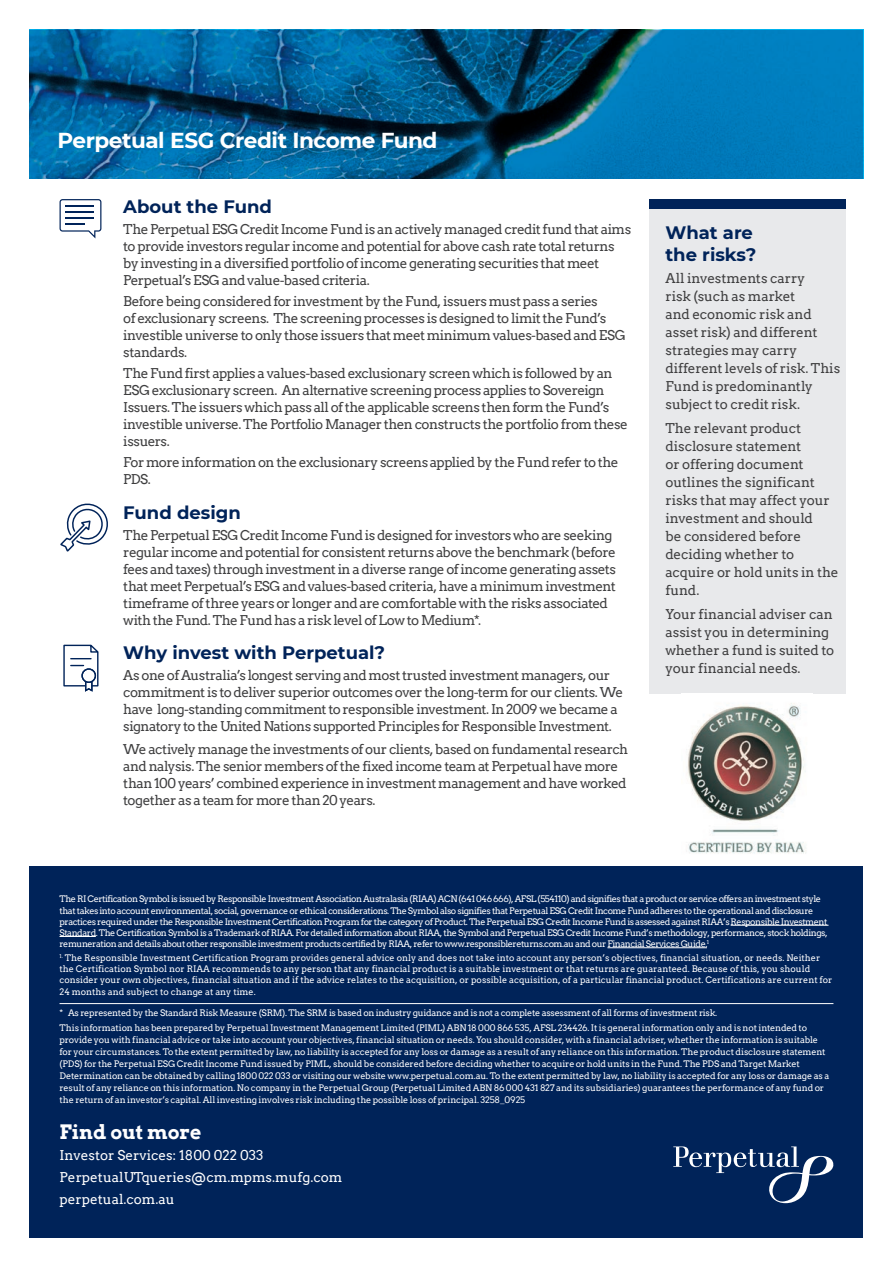
<style>
.page{position:relative;width:893px;height:1263px;background:#fff}
.page>*{position:absolute;margin:0;border:0;box-sizing:border-box;transform-origin:0 0}
.t1{font:700 21.6px "Montserrat";letter-spacing:-.02em;color:#fff}
.t2{font:700 19.5px "Arvo";color:#fff}
.t3{font:700 18px/21px "Montserrat";color:#002359}
.t4{font:13.5px/17px "Arvo";letter-spacing:-.035em;color:#3e3e3f}
.t5{font:13.5px/18px "Arvo";letter-spacing:-.01em;color:#3e3e3f}
.t6{font:13.5px/18px "Arvo";letter-spacing:-.015em;color:#3e3e3f}
.t7{font:13.5px/22px "Arvo";color:#fff}
.t8{font:9px/12px "Arvo";letter-spacing:-.02em;color:#fff}
.t9{font:9px/11.2px "Arvo";letter-spacing:-.05em;color:#fff}
.t10{font:9px/11.2px "Arvo";color:#fff}
</style>
<div class="page">
<svg style="left:30px;top:30px;width:833px;height:149px;background:#036397"></svg>
<div style="left:649px;top:205px;width:196px;height:488px;background:#e6e7e9"></div>
<div style="left:649px;top:199px;width:196px;height:10px;background:#002359"></div>
<div style="left:30px;top:866px;width:833px;height:371px;background:#002359"></div>
<hr style="left:731px;top:925px;width:97px;height:1px;background:#fff">
<hr style="left:60px;top:936px;width:36px;height:1px;background:#fff">
<hr style="left:607px;top:947px;width:100px;height:1px;background:#fff">
<svg style="left:673px;top:1146px;width:160px;height:57px"></svg>
<svg style="left:60px;top:503px;width:48px;height:49px"></svg>
<svg style="left:63px;top:644px;width:36px;height:48px"></svg>
<svg style="left:82px;top:668px;width:14px;height:15px"></svg>
<div style="left:81px;top:668px;width:15px;height:15px;border:1px solid #002359;border-radius:50%"></div>
<svg style="left:60px;top:199px;width:41px;height:39px"></svg>
<img style="left:688px;top:703px;width:118px;height:151px">
<hr style="left:60px;top:1003px;width:773px;height:1px;background:#fff">
<h1 class="t1" style="left:57px;top:125px;width:382px">Perpetual ESG Credit Income Fund</h1>
<h3 class="t3" style="left:123px;top:195px;width:150px">About the Fund</h3>
<p class="t4" style="left:123px;top:221px;width:509px">The Perpetual ESG Credit Income Fund is an actively managed credit fund that aims to provide investors regular income and potential for above cash rate total returns by investing in a diversified portfolio of income generating securities that meet Perpetual’s ESG and value-based criteria.</p>
<p class="t4" style="left:123px;top:293px;width:504px">Before being considered for investment by the Fund, issuers must pass a series<br>of exclusionary screens. The screening processes is designed to limit the Fund’s investible universe to only those issuers that meet minimum values-based and ESG standards.</p>
<p class="t4" style="left:123px;top:365px;width:506px">The Fund first applies a values-based exclusionary screen which is followed by an ESG exclusionary screen. An alternative screening process applies to Sovereign Issuers. The issuers which pass all of the applicable screens then form the Fund’s investible universe. The Portfolio Manager then constructs the portfolio from these issuers.</p>
<p class="t4" style="left:123px;top:454px;width:497px">For more information on the exclusionary screens applied by the Fund refer to the<br>PDS.</p>
<h3 class="t3" style="left:123px;top:501px;width:119px">Fund design</h3>
<p class="t4" style="left:123px;top:526px;width:494px">The Perpetual ESG Credit Income Fund is designed for investors who are seeking regular income and potential for consistent returns above the benchmark (before fees and taxes) through investment in a diverse range of income generating assets that meet Perpetual’s ESG and values-based criteria, have a minimum investment timeframe of three years or longer and are comfortable with the risks associated with the Fund. The Fund has a risk level of Low to Medium*.</p>
<h3 class="t3" style="left:123px;top:641px;width:263px">Why invest with Perpetual?</h3>
<p class="t4" style="left:123px;top:667px;width:501px">As one of Australia’s longest serving and most trusted investment managers, our commitment is to deliver superior outcomes over the long-term for our clients. We have long-standing commitment to responsible investment. In 2009 we became a signatory to the United Nations supported Principles for Responsible Investment.</p>
<p class="t4" style="left:123px;top:741px;width:506px">We actively manage the investments of our clients, based on fundamental research and nalysis. The senior members of the fixed income team at Perpetual have more than 100 years’ combined experience in investment management and have worked together as a team for more than 20 years.</p>
<h3 class="t3" style="left:665px;top:222px;width:92px">What are the risks?</h3>
<p class="t5" style="left:665px;top:269px;width:176px">All investments carry<br>risk (such as market<br>and economic risk and asset risk) and different strategies may carry different levels of risk. This<br>Fund is predominantly subject to credit risk.</p>
<p class="t6" style="left:665px;top:419px;width:175px">The relevant product disclosure statement<br>or offering document outlines the significant risks that may affect your investment and should<br>be considered before deciding whether to acquire or hold units in the fund.</p>
<p class="t5" style="left:665px;top:606px;width:170px">Your financial adviser can assist you in determining whether a fund is suited to your financial needs.</p>
<p class="t9" style="left:60px;top:893px;width:770px">The RI Certification Symbol is issued by Responsible Investment Association Australasia (RIAA) ACN (641 046 666), AFSL (554110) and signifies that a product or service offers an investment style that takes into account environmental, social, governance or ethical considerations. The Symbol also signifies that Perpetual ESG Credit Income Fund adheres to the operational and disclosure practices required under the Responsible Investment Certification Program for the category of Product. The Perpetual ESG Credit Income Fund is assessed against RIAA’s Responsible Investment Standard. The Certification Symbol is a Trademark of RIAA. For detailed information about RIAA, the Symbol and Perpetual ESG Credit Income Fund’s methodology, performance, stock holdings, remuneration and details about other responsible investment products certified by RIAA, refer to www.responsiblereturns.com.au and our Financial Services Guide.<sup>1</sup></p>
<p class="t10" style="left:60px;top:952px;width:774px"><sup>1.</sup> The Responsible Investment Certification Program provides general advice only and does not take into account any person’s objectives, financial situation, or needs. Neither the Certification Symbol nor RIAA recommends to any person that any financial product is a suitable investment or that returns are guaranteed. Because of this, you should consider your own objectives, financial situation and if the advice relates to the acquisition, or possible acquisition, of a particular financial product. Certifications are current for 24 months and subject to change at any time.</p>
<p class="t8" style="left:60px;top:1005px;width:749px;line-height:15.1px">* As represented by the Standard Risk Measure (SRM). The SRM is based on industry guidance and is not a complete assessment of all forms of investment risk.<br>This information has been prepared by Perpetual Investment Management Limited (PIML) ABN 18 000 866 535, AFSL 234426. It is general information only and is not intended to</p>
<p class="t8" style="left:60px;top:1033px;width:771px">provide you with financial advice or take into account your objectives, financial situation or needs. You should consider, with a financial adviser, whether the information is suitable for your circumstances. To the extent permitted by law, no liability is accepted for any loss or damage as a result of any reliance on this information. The product disclosure statement (PDS) for the Perpetual ESG Credit Income Fund issued by PIML, should be considered before deciding whether to acquire or hold units in the Fund. The PDS and Target Market Determination can be obtained by calling 1800 022 033 or visiting our website www.perpetual.com.au. To the extent permitted by law, no liability is accepted for any loss or damage as a result of any reliance on this information. No company in the Perpetual Group (Perpetual Limited ABN 86 000 431 827 and its subsidiaries) guarantees the performance of any fund or the return of an investor’s capital. All investing involves risk including the possible loss of principal. 3258_0925</p>
<h2 class="t2" style="left:60px;top:1119px;width:143px">Find out more</h2>
<p class="t7" style="left:60px;top:1144px;width:284px">Investor Services: 1800 022 033<br>PerpetualUTqueries@cm.mpms.mufg.com perpetual.com.au</p>
</div>
